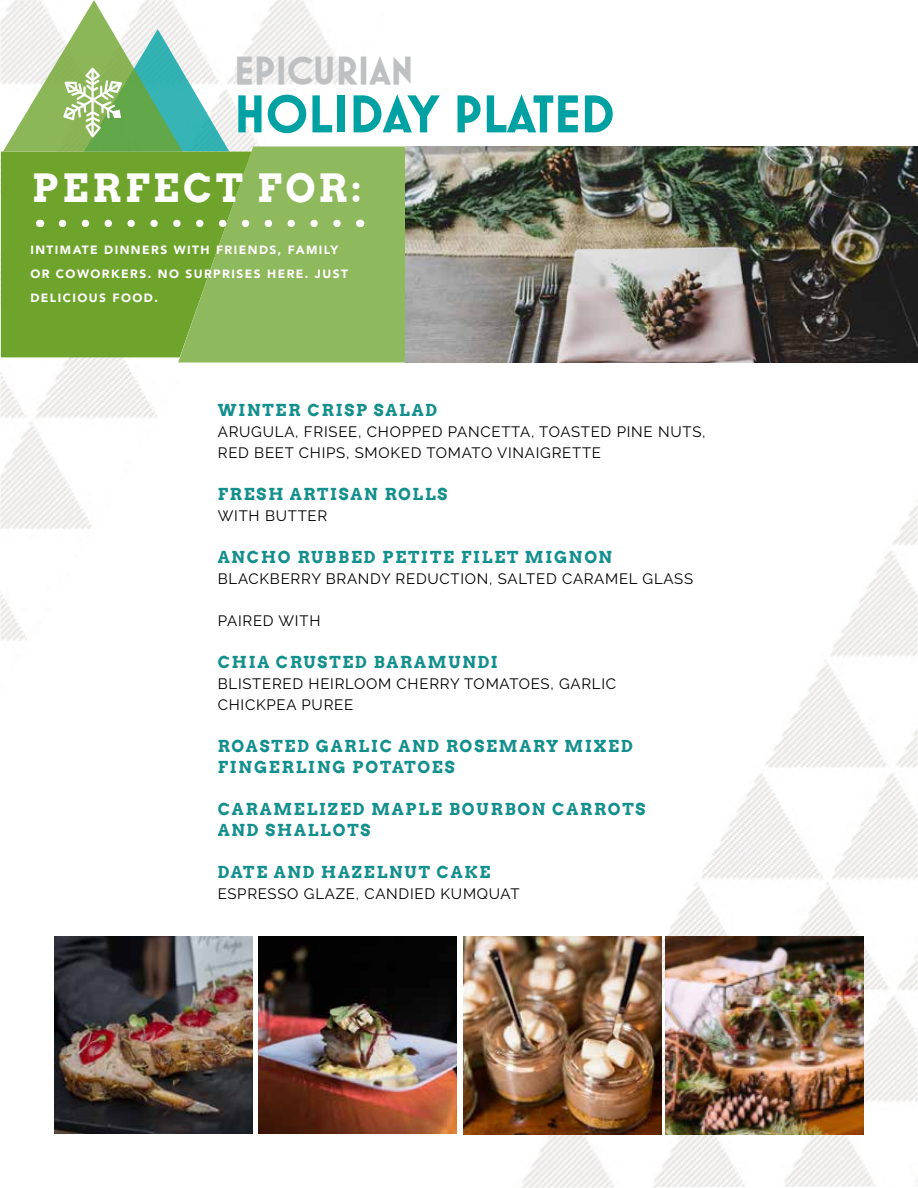
<style>
.page{position:relative;width:918px;height:1188px;background:#fff}
.page>*{position:absolute;margin:0;border:0;box-sizing:border-box;transform-origin:0 0}
.t1{font:700 54px "Mostra One";color:#00a1a3}
.t2{font:700 39.9px "Mostra One";color:#bec0c2}
.t3{font:700 39px "Arvo";letter-spacing:.1em;color:#fff}
.t4{font:700 16.5px/21px "Arvo";letter-spacing:.11em;color:#138f8d}
.t5{font:15px/21px "Raleway";letter-spacing:.05em;color:#000}
.t6{font:900 12px/24px "Avenir";letter-spacing:.12em;color:#fff}
</style>
<div class="page">
<img style="left:0;top:0;width:397px;height:641px">
<img style="left:512px;top:505px;width:406px;height:683px">
<div style="left:1px;top:152px;width:177px;height:205px;background:#6ea42c"></div>
<svg style="left:178px;top:147px;width:227px;height:216px;background:#8ab656"></svg>
<svg style="left:3px;top:0;width:226px;height:151px"></svg>
<svg style="left:63px;top:220px;width:285px;height:7px"></svg>
<img style="left:666px;top:936px;width:198px;height:198px">
<img style="left:259px;top:936px;width:198px;height:198px">
<img style="left:54px;top:936px;width:198px;height:198px">
<img style="left:463px;top:936px;width:198px;height:198px">
<img style="left:406px;top:147px;width:512px;height:216px">
<h2 class="t2" style="left:234px;top:47px;width:181px">EPICURIAN</h2>
<h1 class="t1" style="left:234px;top:82px;width:382px">HOLIDAY PLATED</h1>
<h3 class="t3" style="left:32px;top:168px;width:331px">PERFECT FOR:</h3>
<p class="t6" style="left:30px;top:239px;width:319px">INTIMATE DINNERS WITH FRIENDS, FAMILY<br>OR COWORKERS. NO SURPRISES HERE. JUST<br>DELICIOUS FOOD.</p>
<p class="t4" style="left:218px;top:400px;width:221px">WINTER CRISP SALAD</p>
<p class="t5" style="left:218px;top:422px;width:489px">ARUGULA, FRISEE, CHOPPED PANCETTA, TOASTED PINE NUTS,<br>RED BEET CHIPS, SMOKED TOMATO VINAIGRETTE</p>
<p class="t4" style="left:218px;top:484px;width:231px">FRESH ARTISAN ROLLS</p>
<p class="t5" style="left:218px;top:506px;width:111px">WITH BUTTER</p>
<p class="t4" style="left:218px;top:547px;width:396px">ANCHO RUBBED PETITE FILET MIGNON</p>
<p class="t5" style="left:218px;top:569px;width:477px">BLACKBERRY BRANDY REDUCTION, SALTED CARAMEL GLASS</p>
<p class="t5" style="left:218px;top:611px;width:104px">PAIRED WITH</p>
<p class="t4" style="left:218px;top:652px;width:282px">CHIA CRUSTED BARAMUNDI</p>
<p class="t5" style="left:218px;top:674px;width:400px">BLISTERED HEIRLOOM CHERRY TOMATOES, GARLIC<br>CHICKPEA PUREE</p>
<p class="t4" style="left:218px;top:736px;width:416px">ROASTED GARLIC AND ROSEMARY MIXED<br>FINGERLING POTATOES</p>
<p class="t4" style="left:218px;top:799px;width:429px">CARAMELIZED MAPLE BOURBON CARROTS<br>AND SHALLOTS</p>
<p class="t4" style="left:218px;top:862px;width:274px">DATE AND HAZELNUT CAKE</p>
<p class="t5" style="left:218px;top:884px;width:303px">ESPRESSO GLAZE, CANDIED KUMQUAT</p>
</div>
